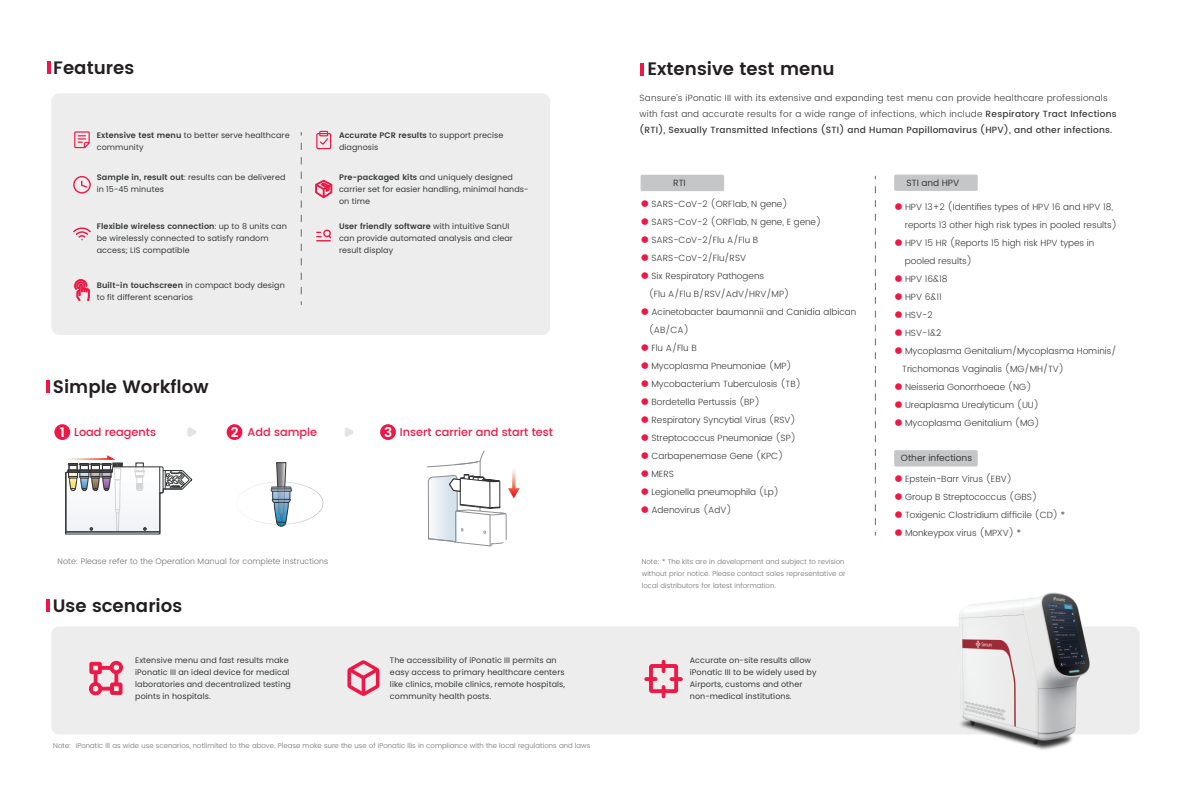
<style>
.page{position:relative;width:1191px;height:808px;background:#fff}
.page>*{position:absolute;margin:0;border:0;box-sizing:border-box;transform-origin:0 0}
.t1{font:600 18px "Poppins";color:#231f20}
.t2{font:500 11.3px "Poppins";color:#ed1845}
.t3{font:300 9px/18px "Poppins";color:#393b3b}
.t4{font:300 9px/16px "Poppins";letter-spacing:.025em;color:#393b3b}
.t5{font:9px "Poppins";color:#393b3b}
.t6{font:8px/12px "Poppins";letter-spacing:.01em;color:#393b3b}
.t7{font:300 8px "Poppins";letter-spacing:.01em;color:#717175}
.t8{font:300 7px/12px "Poppins";letter-spacing:.01em;color:#717175}
.s1{font-weight:600}
.s2{font-weight:600;font-size:13.5px;color:#fff}
.s3{font-weight:500}
.s4{font-family:"Adobe Song Std";color:#ed1845}
</style>
<div class="page">
<hr style="left:47px;top:61px;width:4px;height:13px;background:#ed1845">
<hr style="left:640px;top:63px;width:4px;height:12px;background:#ed1845">
<hr style="left:46px;top:380px;width:4px;height:13px;background:#ed1845">
<hr style="left:46px;top:599px;width:4px;height:13px;background:#ed1845">
<div style="left:640px;top:175px;width:84px;height:16px;background:#c5c6c7;border-radius:2px"></div>
<div style="left:894px;top:175px;width:83px;height:16px;background:#c5c6c7;border-radius:2px"></div>
<div style="left:894px;top:450px;width:83px;height:16px;background:#c5c6c7;border-radius:2px"></div>
<svg style="left:875px;top:186px;width:1px;height:349px"></svg>
<div style="left:54px;top:424px;width:16px;height:16px;background:#ed1845;border-radius:50%"></div>
<div style="left:227px;top:424px;width:15px;height:16px;background:#ed1845;border-radius:50%"></div>
<div style="left:380px;top:424px;width:16px;height:16px;background:#ed1845;border-radius:50%"></div>
<svg style="left:65px;top:455px;width:127px;height:79px"></svg>
<svg style="left:66px;top:483px;width:94px;height:51px"></svg>
<hr style="left:66px;top:532px;width:93px;height:1px;background:#303234">
<svg style="left:239px;top:462px;width:84px;height:65px"></svg>
<svg style="left:426px;top:451px;width:94px;height:96px"></svg>
<svg style="left:187px;top:427px;width:9px;height:10px"></svg>
<svg style="left:345px;top:427px;width:8px;height:10px"></svg>
<div style="left:51px;top:626px;width:1088px;height:108px;background:#ededed;border-radius:8px"></div>
<svg style="left:644px;top:660px;width:39px;height:38px"></svg>
<svg style="left:347px;top:660px;width:32px;height:36px"></svg>
<svg style="left:89px;top:661px;width:34px;height:34px"></svg>
<img style="left:959px;top:592px;width:131px;height:158px">
<div style="left:51px;top:93px;width:499px;height:242px;background:#ededed;border-radius:8px"></div>
<svg style="left:74px;top:131px;width:16px;height:17px"></svg>
<svg style="left:73px;top:176px;width:18px;height:18px"></svg>
<svg style="left:315px;top:180px;width:17px;height:18px"></svg>
<svg style="left:316px;top:230px;width:15px;height:11px"></svg>
<svg style="left:73px;top:227px;width:18px;height:13px"></svg>
<svg style="left:74px;top:279px;width:15px;height:22px"></svg>
<svg style="left:301px;top:143px;width:1px;height:162px"></svg>
<div style="left:316px;top:133px;width:15px;height:16px;border:1px solid #ed1845"></div>
<div style="left:319px;top:131px;width:9px;height:5px;border:1px solid #ed1845"></div>
<svg style="left:319px;top:138px;width:10px;height:7px"></svg>
<h1 class="t1" style="left:53px;top:54px;width:82px">Features</h1>
<h1 class="t1" style="left:647px;top:56px;width:189px">Extensive test menu</h1>
<p class="t6" style="left:97px;top:129px;width:194px"><span class="s1">Extensive test menu</span> to better serve healthcare community</p>
<p class="t6" style="left:97px;top:171px;width:190px"><span class="s1">Sample in, result out</span>: results can be delivered in 15-45 minutes</p>
<p class="t6" style="left:339px;top:129px;width:166px"><span class="s1">Accurate PCR results</span> to support precise diagnosis</p>
<p class="t6" style="left:339px;top:171px;width:191px"><span class="s1">Pre-packaged kits</span> and uniquely designed carrier set for easier handling, minimal hands&shy;on time</p>
<p class="t6" style="left:97px;top:220px;width:191px"><span class="s1">Flexible wireless connection</span>: up to 8 units can be wirelessly connected to satisfy random access; LIS compatible</p>
<p class="t6" style="left:339px;top:220px;width:175px"><span class="s1">User friendly software</span> with intuitive SanUI can provide automated analysis and clear result display</p>
<p class="t6" style="left:97px;top:279px;width:190px"><span class="s1">Built-in touchscreen</span> in compact body design to fit different scenarios</p>
<h1 class="t1" style="left:53px;top:373px;width:157px">Simple Workflow</h1>
<h2 class="t2" style="left:60px;top:424px;width:98px"><span class="s2">1</span> Load reagents</h2>
<h2 class="t2" style="left:231px;top:424px;width:88px"><span class="s2">2</span> Add sample</h2>
<h2 class="t2" style="left:384px;top:424px;width:170px"><span class="s2">3</span> Insert carrier and start test</h2>
<p class="t7" style="left:58px;top:555px;width:272px">Note: Please refer to the Operation Manual for complete instructions</p>
<h1 class="t1" style="left:53px;top:592px;width:131px">Use scenarios</h1>
<p class="t4" style="left:639px;top:90px;width:479px">Sansure’s iPonatic III with its extensive and expanding test menu can provide healthcare professionals with fast and accurate results for a wide range of infections, which include <span class="s3">Respiratory Tract Infections (RTI), Sexually Transmitted Infections (STI) and Human Papillomavirus (HPV), and other infections.</span></p>
<p class="t5" style="left:673px;top:177px;width:14px">RTI</p>
<p class="t5" style="left:906px;top:177px;width:54px">STI and HPV</p>
<p class="t3" style="left:640px;top:195px;width:149px"><span class="s4">●</span> SARS-CoV-2 (ORF1ab, N gene)</p>
<p class="t3" style="left:640px;top:213px;width:182px"><span class="s4">●</span> SARS-CoV-2 (ORF1ab, N gene, E gene)</p>
<p class="t3" style="left:640px;top:231px;width:119px"><span class="s4">●</span> SARS-CoV-2/Flu A/Flu B</p>
<p class="t3" style="left:640px;top:249px;width:107px"><span class="s4">●</span> SARS-CoV-2/Flu/RSV</p>
<p class="t3" style="left:648px;top:267px;width:142px;text-indent:-8px"><span class="s4">●</span> Six Respiratory Pathogens<br>(Flu A/Flu B/RSV/AdV/HRV/MP)</p>
<p class="t3" style="left:648px;top:303px;width:209px;text-indent:-8px"><span class="s4">●</span> Acinetobacter baumannii and Canidia albican (AB/CA)</p>
<p class="t3" style="left:640px;top:339px;width:58px"><span class="s4">●</span> Flu A/Flu B</p>
<p class="t3" style="left:640px;top:357px;width:153px"><span class="s4">●</span> Mycoplasma Pneumoniae (MP)</p>
<p class="t3" style="left:640px;top:375px;width:162px"><span class="s4">●</span> Mycobacterium Tuberculosis (TB)</p>
<p class="t3" style="left:640px;top:393px;width:121px"><span class="s4">●</span> Bordetella Pertussis (BP)</p>
<p class="t3" style="left:640px;top:411px;width:157px"><span class="s4">●</span> Respiratory Syncytial Virus (RSV)</p>
<p class="t3" style="left:640px;top:429px;width:157px"><span class="s4">●</span> Streptococcus Pneumoniae (SP)</p>
<p class="t3" style="left:640px;top:447px;width:144px"><span class="s4">●</span> Carbapenemase Gene (KPC)</p>
<p class="t3" style="left:640px;top:465px;width:35px"><span class="s4">●</span> MERS</p>
<p class="t3" style="left:640px;top:483px;width:140px"><span class="s4">●</span> Legionella pneumophila (Lp)</p>
<p class="t3" style="left:640px;top:501px;width:93px"><span class="s4">●</span> Adenovirus (AdV)</p>
<p class="t8" style="left:641px;top:556px;width:205px">Note: * The kits are in development and subject to revision without prior notice. Please contact sales representative or local distributors for latest information.</p>
<p class="t3" style="left:905px;top:198px;width:214px;text-indent:-11px"><span class="s4">●</span> HPV 13+2 (Identifies types of HPV 16 and HPV 18, reports 13 other high risk types in pooled results)</p>
<p class="t3" style="left:905px;top:234px;width:191px;text-indent:-11px"><span class="s4">●</span> HPV 15 HR (Reports 15 high risk HPV types in pooled results)</p>
<p class="t3" style="left:894px;top:270px;width:55px"><span class="s4">●</span> HPV 16&amp;18</p>
<p class="t3" style="left:894px;top:288px;width:49px"><span class="s4">●</span> HPV 6&amp;11</p>
<p class="t3" style="left:894px;top:306px;width:40px"><span class="s4">●</span> HSV-2</p>
<p class="t3" style="left:894px;top:324px;width:49px"><span class="s4">●</span> HSV-1&amp;2</p>
<p class="t3" style="left:902px;top:342px;width:216px;text-indent:-8px"><span class="s4">●</span> Mycoplasma Genitalium/Mycoplasma Hominis/<br>Trichomonas Vaginalis (MG/MH/TV)</p>
<p class="t3" style="left:894px;top:378px;width:139px"><span class="s4">●</span> Neisseria Gonorrhoeae (NG)</p>
<p class="t3" style="left:894px;top:396px;width:146px"><span class="s4">●</span> Ureaplasma Urealyticum (UU)</p>
<p class="t3" style="left:894px;top:414px;width:147px"><span class="s4">●</span> Mycoplasma Genitalium (MG)</p>
<p class="t5" style="left:901px;top:453px;width:73px">Other infections</p>
<p class="t3" style="left:894px;top:470px;width:119px"><span class="s4">●</span> Epstein-Barr Virus (EBV)</p>
<p class="t3" style="left:894px;top:488px;width:145px"><span class="s4">●</span> Group B Streptococcus (GBS)</p>
<p class="t3" style="left:894px;top:506px;width:173px"><span class="s4">●</span> Toxigenic Clostridium difficile (CD) *</p>
<p class="t3" style="left:894px;top:524px;width:128px"><span class="s4">●</span> Monkeypox virus (MPXV) *</p>
<p class="t6" style="left:135px;top:654px;width:157px">Extensive menu and fast results make iPonatic III an ideal device for medical laboratories and decentralized testing points in hospitals.</p>
<p class="t6" style="left:390px;top:654px;width:177px">The accessibility of iPonatic III permits an easy access to primary healthcare centers like clinics, mobile clinics, remote hospitals, community health posts.</p>
<p class="t6" style="left:690px;top:654px;width:128px">Accurate on-site results allow iPonatic III to be widely used by<br>Airports, customs and other non-medical institutions.</p>
<p class="t8" style="left:53px;top:739px;width:538px">Note: iPonatic lll as wide use scenarios, notlimited to the above. Please moke sure the use of iPonatic llis in compliance with the local regulations and laws</p>
</div>
